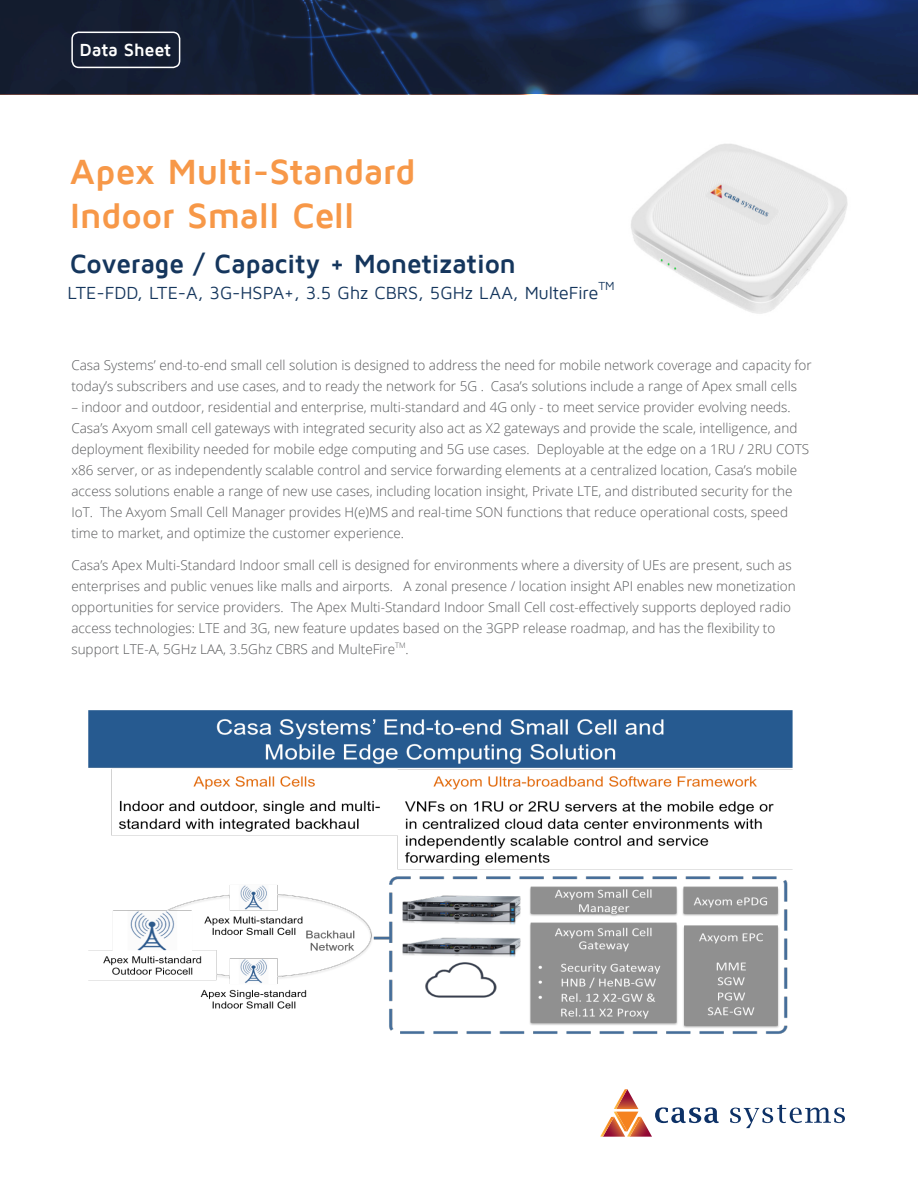
<style>
.page{position:relative;width:918px;height:1188px;background:#fff}
.page>*{position:absolute;margin:0;border:0;box-sizing:border-box;transform-origin:0 0}
.t1{font:700 36px "Maven Pro";letter-spacing:-.015em;color:#f79848}
.t2{font:700 27px "Maven Pro";letter-spacing:-.015em;color:#15365d}
.t3{font:18px "Maven Pro";color:#15365d}
.doc_category{font:700 18px "Maven Pro";letter-spacing:-.015em;color:#fff}
.body_copy{font:300 13.5px/21px "Open Sans";color:#57585a}
.t4{font:12px "Maven Pro";color:#15365d}
</style>
<div class="page">
<svg style="left:0;top:0;width:918px;height:94px;background:#152547"></svg>
<div style="left:71px;top:32px;width:109px;height:36px;border:2px solid #fff;border-radius:7px"></div>
<svg style="left:600px;top:1089px;width:119px;height:48px"></svg>
<svg style="left:730px;top:1105px;width:115px;height:23px"></svg>
<img style="left:631px;top:144px;width:217px;height:170px">
<img style="left:88px;top:711px;width:704px;height:323px">
<p class="doc_category" style="left:80px;top:40px;width:93px">Data Sheet</p>
<h1 class="t1" style="left:70px;top:153px;width:347px">Apex Multi-Standard</h1>
<h1 class="t1" style="left:70px;top:197px;width:287px">Indoor Small Cell</h1>
<h1 class="t2" style="left:70px;top:249px;width:448px">Coverage / Capacity + Monetization</h1>
<h1 class="t3" style="left:68px;top:284px;width:532px">LTE-FDD, LTE-A, 3G-HSPA+, 3.5 Ghz CBRS, 5GHz LAA, MulteFire</h1>
<h1 class="t4" style="left:598px;top:280px;width:18px">TM</h1>
<p class="body_copy" style="left:71px;top:354px;width:742px">Casa Systems’ end-to-end small cell solution is designed to address the need for mobile network coverage and capacity for today’s subscribers and use cases, and to ready the network for 5G . Casa’s solutions include a range of Apex small cells</p>
<p class="body_copy" style="left:71px;top:396px;width:739px">– indoor and outdoor, residential and enterprise, multi-standard and 4G only - to meet service provider evolving needs.<br>Casa’s Axyom small cell gateways with integrated security also act as X2 gateways and provide the scale, intelligence, and deployment flexibility needed for mobile edge computing and 5G use cases. Deployable at the edge on a 1RU / 2RU COTS x86 server, or as independently scalable control and service forwarding elements at a centralized location, Casa’s mobile access solutions enable a range of new use cases, including location insight, Private LTE, and distributed security for the IoT. The Axyom Small Cell Manager provides H(e)MS and real-time SON functions that reduce operational costs, speed time to market, and optimize the customer experience.</p>
<p class="body_copy" style="left:71px;top:554px;width:726px">Casa’s Apex Multi-Standard Indoor small cell is designed for environments where a diversity of UEs are present, such as enterprises and public venues like malls and airports. A zonal presence / location insight API enables new monetization opportunities for service providers. The Apex Multi-Standard Indoor Small Cell cost-effectively supports deployed radio access technologies: LTE and 3G, new feature updates based on the 3GPP release roadmap, and has the flexibility to support LTE-A, 5GHz LAA, 3.5Ghz CBRS and MulteFire<sup>TM</sup>.</p>
</div>
